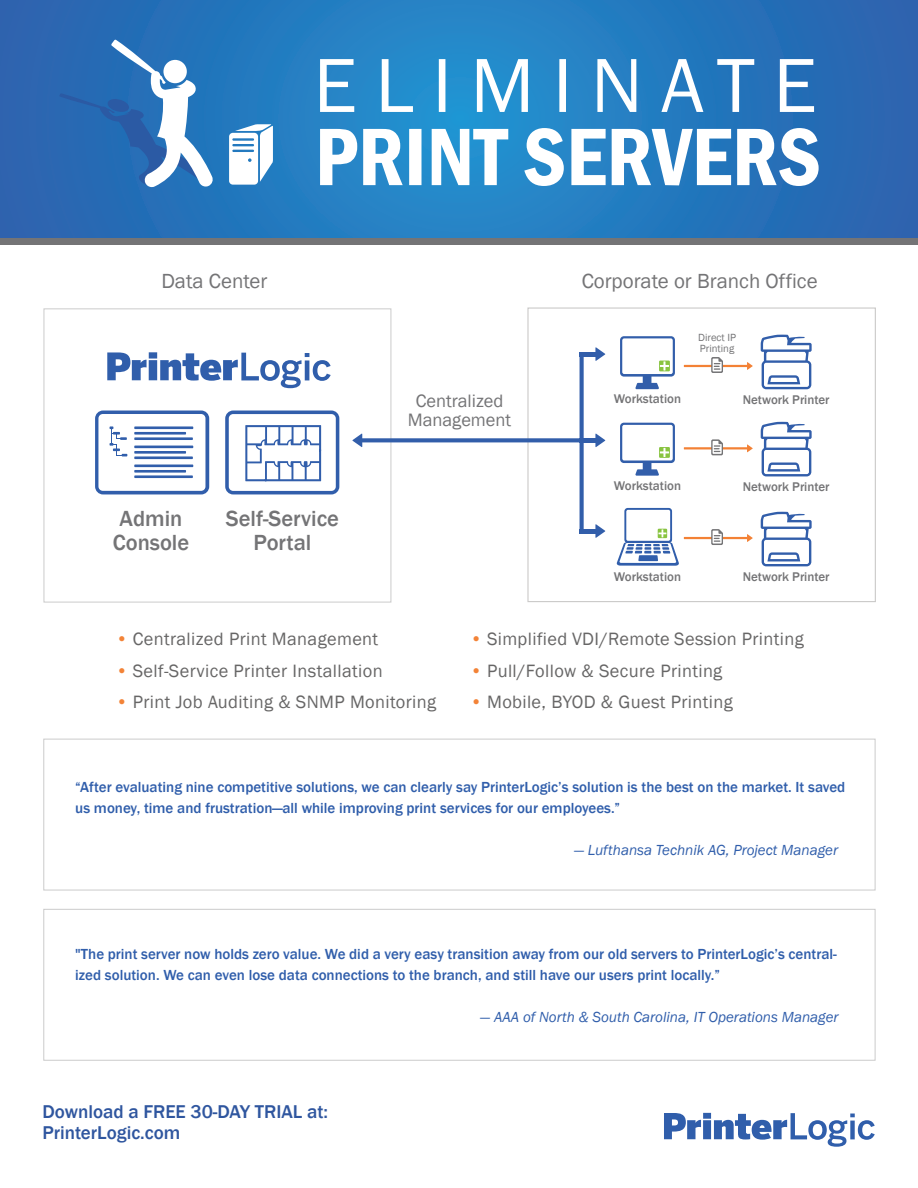
<style>
.page{position:relative;width:918px;height:1188px;background:#fff}
.page>*{position:absolute;margin:0;border:0;box-sizing:border-box;transform-origin:0 0}
.t1{font:500 22.5px/24px "Franklin Gothic";color:#747476;text-align:center}
.t2{font:21px "Franklin Gothic";color:#747476}
.t3{font:500 19.05px/20.7px "Franklin Gothic";color:#2f569f}
.t4{font:18.45px/18.9px "Franklin Gothic";color:#747476;text-align:center}
.t5{font:18.3px "Franklin Gothic";letter-spacing:.02em;color:#676666}
.t6{font:500 15px/21px "Franklin Gothic";color:#305eab}
.t7{font:italic 15px "Franklin Gothic";color:#305eab}
.t8{font:500 12.9px "Franklin Gothic";color:#747476}
.t9{font:10.65px/10.9px "Franklin Gothic";color:#747476}
.s1{color:#f38337}
</style>
<div class="page">
<div style="left:1px;top:28px;width:917px;height:216px;background:linear-gradient(to right,#747476,#747476)"></div>
<svg style="left:1px;top:0;width:917px;height:237px;background:#2674ba"></svg>
<svg style="left:320px;top:59px;width:499px;height:127px"></svg>
<svg style="left:229px;top:124px;width:44px;height:61px"></svg>
<svg style="left:59px;top:40px;width:155px;height:147px"></svg>
<div style="left:527px;top:307px;width:349px;height:295px;border:1px solid #cbcac9"></div>
<div style="left:44px;top:308px;width:347px;height:294px;border:1px solid #cbcbcb"></div>
<div style="left:43px;top:739px;width:832px;height:151px;border:1px solid #cbcbcb"></div>
<div style="left:43px;top:909px;width:832px;height:152px;border:1px solid #cbcbcb"></div>
<svg style="left:664px;top:1113px;width:211px;height:34px"></svg>
<div style="left:95px;top:411px;width:114px;height:83px;background:#315eab;border-radius:8px"></div>
<div style="left:98px;top:414px;width:107px;height:77px;background:#fff;border-radius:4px"></div>
<div style="left:225px;top:411px;width:114px;height:83px;background:#315eab;border-radius:8px"></div>
<div style="left:229px;top:414px;width:107px;height:77px;background:#fff;border-radius:4px"></div>
<hr style="left:134px;top:426px;width:59px;height:3px;background:#315eab">
<hr style="left:134px;top:432px;width:52px;height:3px;background:#315eab">
<hr style="left:134px;top:437px;width:59px;height:3px;background:#315eab">
<hr style="left:134px;top:446px;width:59px;height:2px;background:#315eab">
<hr style="left:134px;top:451px;width:52px;height:3px;background:#315eab">
<hr style="left:134px;top:456px;width:59px;height:3px;background:#315eab">
<hr style="left:134px;top:465px;width:59px;height:2px;background:#315eab">
<hr style="left:134px;top:470px;width:52px;height:3px;background:#315eab">
<hr style="left:134px;top:475px;width:59px;height:3px;background:#315eab">
<svg style="left:110px;top:426px;width:17px;height:30px"></svg>
<svg style="left:245px;top:425px;width:76px;height:56px"></svg>
<svg style="left:107px;top:352px;width:224px;height:36px"></svg>
<svg style="left:595px;top:524px;width:10px;height:14px"></svg>
<svg style="left:352px;top:354px;width:232px;height:175px"></svg>
<hr style="left:580px;top:529px;width:18px;height:4px;background:#325eaa">
<svg style="left:595px;top:433px;width:10px;height:14px"></svg>
<hr style="left:580px;top:438px;width:18px;height:4px;background:#325eaa">
<svg style="left:595px;top:347px;width:10px;height:14px"></svg>
<hr style="left:580px;top:352px;width:18px;height:4px;background:#325eaa">
<svg style="left:761px;top:335px;width:51px;height:54px"></svg>
<hr style="left:684px;top:365px;width:63px;height:2px;background:#f38135">
<svg style="left:747px;top:362px;width:6px;height:8px"></svg>
<svg style="left:711px;top:357px;width:12px;height:16px"></svg>
<svg style="left:620px;top:336px;width:55px;height:53px"></svg>
<svg style="left:761px;top:422px;width:51px;height:54px"></svg>
<hr style="left:684px;top:447px;width:63px;height:2px;background:#f38135">
<svg style="left:747px;top:444px;width:6px;height:8px"></svg>
<svg style="left:711px;top:439px;width:12px;height:16px"></svg>
<svg style="left:761px;top:512px;width:51px;height:54px"></svg>
<hr style="left:684px;top:537px;width:63px;height:2px;background:#f38135">
<svg style="left:747px;top:534px;width:6px;height:8px"></svg>
<svg style="left:711px;top:529px;width:12px;height:16px"></svg>
<svg style="left:620px;top:423px;width:55px;height:53px"></svg>
<svg style="left:616px;top:508px;width:63px;height:58px"></svg>
<h2 class="t2" style="left:161px;top:268px;width:107px">Data Center</h2>
<h2 class="t2" style="left:582px;top:268px;width:237px">Corporate or Branch Office</h2>
<h1 class="t1" style="left:113px;top:507px;width:78px">Admin<br>Console</h1>
<h1 class="t1" style="left:226px;top:507px;width:115px">Self-Service<br>Portal</h1>
<p class="t4" style="left:408px;top:392px;width:105px">Centralized<br>Management</p>
<p class="t9" style="left:698px;top:332px;width:39px">Direct IP<br>Printing</p>
<p class="t8" style="left:614px;top:390px;width:69px">Workstation</p>
<p class="t8" style="left:743px;top:391px;width:88px">Network Printer</p>
<p class="t8" style="left:614px;top:478px;width:69px">Workstation</p>
<p class="t8" style="left:743px;top:478px;width:88px">Network Printer</p>
<p class="t8" style="left:614px;top:569px;width:69px">Workstation</p>
<p class="t8" style="left:743px;top:568px;width:88px">Network Printer</p>
<p class="t5" style="left:116px;top:628px;width:264px"><span class="s1">•</span> Centralized Print Management</p>
<p class="t5" style="left:116px;top:659px;width:268px"><span class="s1">•</span> Self-Service Printer Installation</p>
<p class="t5" style="left:116px;top:691px;width:322px"><span class="s1">•</span> Print Job Auditing &amp; SNMP Monitoring</p>
<p class="t5" style="left:470px;top:628px;width:335px"><span class="s1">•</span> Simplified VDI/Remote Session Printing</p>
<p class="t5" style="left:470px;top:659px;width:254px"><span class="s1">•</span> Pull/Follow &amp; Secure Printing</p>
<p class="t5" style="left:470px;top:691px;width:264px"><span class="s1">•</span> Mobile, BYOD &amp; Guest Printing</p>
<p class="t6" style="left:75px;top:776px;width:772px">“After evaluating nine competitive solutions, we can clearly say PrinterLogic’s solution is the best on the market. It saved us money, time and frustration—all while improving print services for our employees.”</p>
<p class="t7" style="left:574px;top:840px;width:266px">— Lufthansa Technik AG, Project Manager</p>
<p class="t6" style="left:75px;top:944px;width:763px">"The print server now holds zero value. We did a very easy transition away from our old servers to PrinterLogic’s central&shy;ized solution. We can even lose data connections to the branch, and still have our users print locally.”</p>
<p class="t7" style="left:480px;top:1008px;width:360px">— AAA of North &amp; South Carolina, IT Operations Manager</p>
<p class="t3" style="left:42px;top:1102px;width:287px">Download a FREE 30-DAY TRIAL at:<br>PrinterLogic.com</p>
</div>
